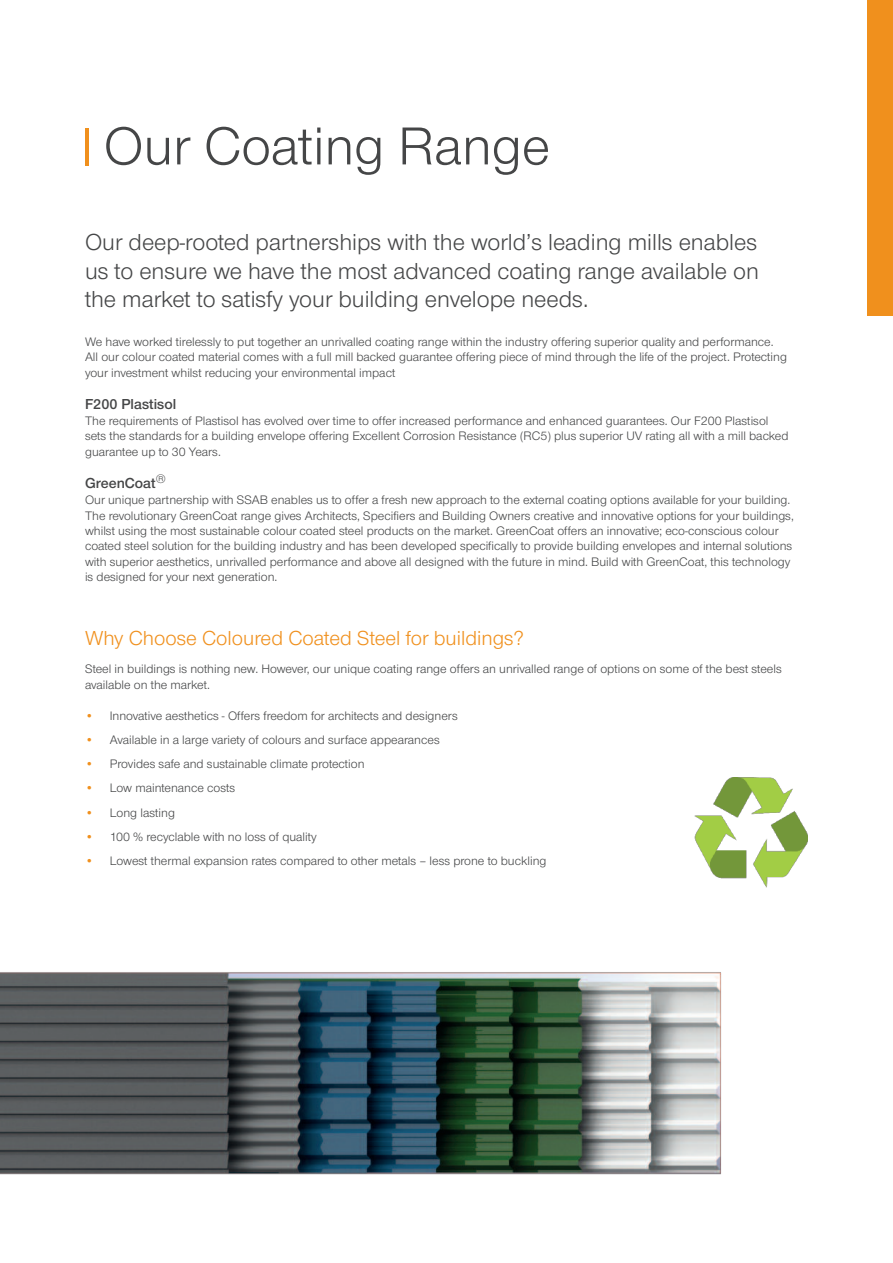
<style>
.page{position:relative;width:893px;height:1263px;background:#fff}
.page>*{position:absolute;margin:0;border:0;box-sizing:border-box;transform-origin:0 0}
.t1{font:55.35px "Nimbus Sans Novus T";color:#454647}
.t2{font:24px/28.8px "Nimbus Sans Novus T";color:#454647;text-align:justify}
.t3{font:21px "Nimbus Sans Novus T";color:#f0901d}
.t4{font:600 15px "Nimbus Sans Novus T";color:#454647}
.t5{font:12.75px/15.3px "Nimbus Sans Novus T";color:#454647}
.s1{color:#f0901d}
</style>
<div class="page">
<hr style="left:85px;top:128px;width:3px;height:38px;background:#f0901d">
<img style="left:695px;top:778px;width:113px;height:109px">
<img style="left:0;top:972px;width:721px;height:203px">
<div style="left:867px;top:0;width:26px;height:316px;background:#f0901d"></div>
<h1 class="t1" style="left:104px;top:113px;width:448px">Our Coating Range</h1>
<h2 class="t2" style="left:85px;top:227px;width:675px">Our deep-rooted partnerships with the world’s leading mills enables us to ensure we have the most advanced coating range available on the market to satisfy your building envelope needs.</h2>
<p class="t5" style="left:85px;top:334px;width:703px">We have worked tirelessly to put together an unrivalled coating range within the industry offering superior quality and performance.<br>All our colour coated material comes with a full mill backed guarantee offering piece of mind through the life of the project. Protecting your investment whilst reducing your environmental impact</p>
<p class="t4" style="left:85px;top:395px;width:93px">F200 Plastisol</p>
<p class="t5" style="left:85px;top:413px;width:705px">The requirements of Plastisol has evolved over time to offer increased performance and enhanced guarantees. Our F200 Plastisol sets the standards for a building envelope offering Excellent Corrosion Resistance (RC5) plus superior UV rating all with a mill backed guarantee up to 30 Years.</p>
<p class="t4" style="left:85px;top:474px;width:82px">GreenCoat<sup>®</sup></p>
<p class="t5" style="left:85px;top:492px;width:710px">Our unique partnership with SSAB enables us to offer a fresh new approach to the external coating options available for your building.<br>The revolutionary GreenCoat range gives Architects, Specifiers and Building Owners creative and innovative options for your buildings, whilst using the most sustainable colour coated steel products on the market. GreenCoat offers an innovative; eco-conscious colour coated steel solution for the building industry and has been developed specifically to provide building envelopes and internal solutions with superior aesthetics, unrivalled performance and above all designed with the future in mind. Build with GreenCoat, this technology is designed for your next generation.</p>
<h3 class="t3" style="left:85px;top:626px;width:440px">Why Choose Coloured Coated Steel for buildings?</h3>
<p class="t5" style="left:85px;top:661px;width:698px">Steel in buildings is nothing new. However, our unique coating range offers an unrivalled range of options on some of the best steels available on the market.</p>
<p class="t5" style="left:85px;top:707px;width:374px"><span class="s1">•</span> Innovative aesthetics - Offers freedom for architects and designers</p>
<p class="t5" style="left:85px;top:732px;width:356px"><span class="s1">•</span> Available in a large variety of colours and surface appearances</p>
<p class="t5" style="left:85px;top:756px;width:281px"><span class="s1">•</span> Provides safe and sustainable climate protection</p>
<p class="t5" style="left:85px;top:780px;width:152px"><span class="s1">•</span> Low maintenance costs</p>
<p class="t5" style="left:85px;top:804px;width:91px"><span class="s1">•</span> Long lasting</p>
<p class="t5" style="left:85px;top:829px;width:233px"><span class="s1">•</span> 100 % recyclable with no loss of quality</p>
<p class="t5" style="left:85px;top:853px;width:463px"><span class="s1">•</span> Lowest thermal expansion rates compared to other metals – less prone to buckling</p>
</div>
